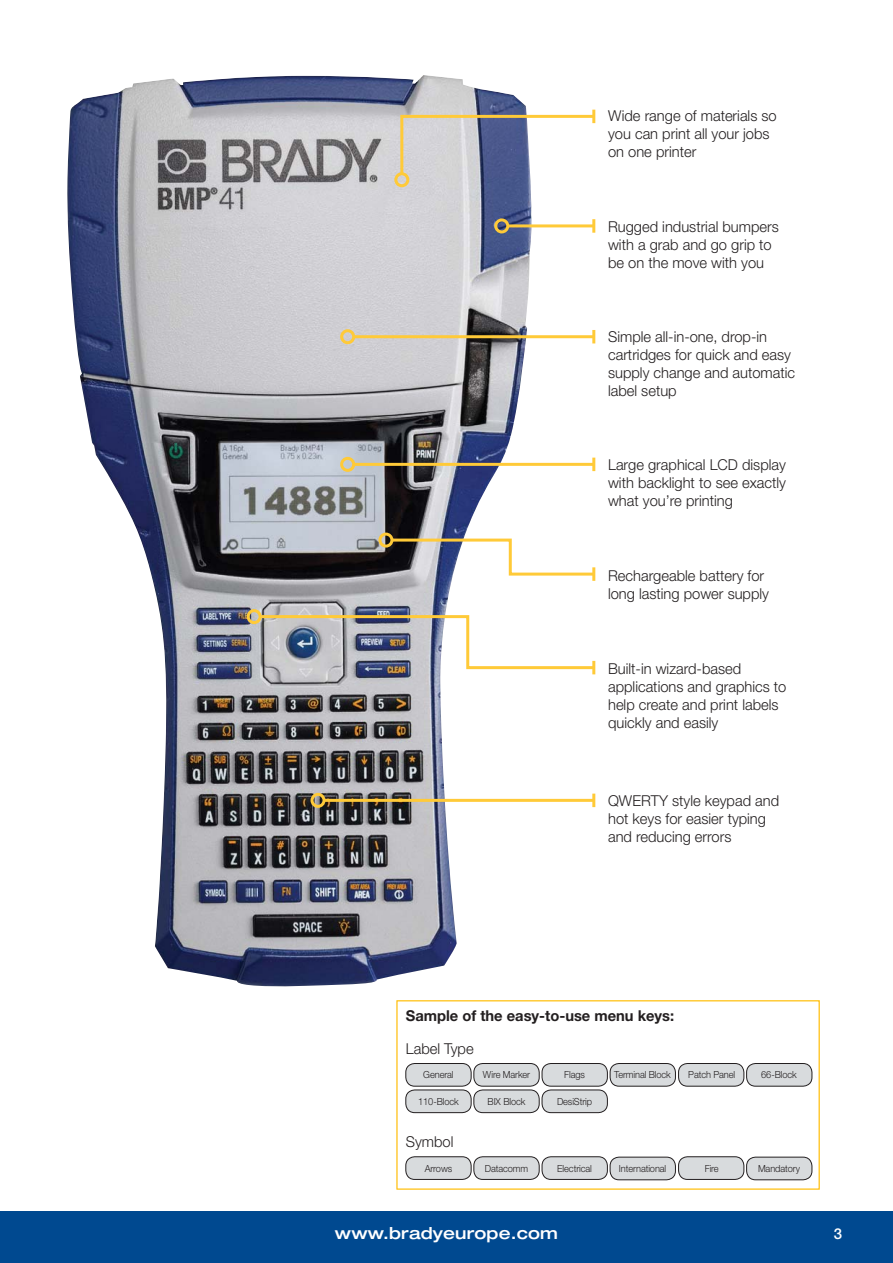
<style>
.page{position:relative;width:893px;height:1263px;background:#fff}
.page>*{position:absolute;margin:0;border:0;box-sizing:border-box;transform-origin:0 0}
.t1{font:500 expanded 16.5px "Helvetica Neue LT Pro";letter-spacing:.01em;color:#fff}
.t2{font:300 15px/18px "Helvetica Neue LT Pro";color:#231f20}
.t3{font:700 15px "Helvetica Neue LT Pro";color:#231f20}
.t4{font:500 15px "Helvetica Neue LT Pro";color:#fff}
.t5{font:300 9.75px "Helvetica Neue LT Pro";letter-spacing:-.01em;color:#231f20;scale:.95 1}
</style>
<div class="page">
<div style="left:0;top:1212px;width:893px;height:51px;background:#004990"></div>
<img style="left:67px;top:75px;width:465px;height:912px">
<hr style="left:508px;top:224px;width:86px;height:3px;background:#ffca38">
<div style="left:494px;top:218px;width:15px;height:15px;border:3px solid #ffca38;border-radius:50%"></div>
<hr style="left:592px;top:219px;width:3px;height:14px;background:#ffca38">
<hr style="left:354px;top:335px;width:240px;height:3px;background:#ffca38">
<svg style="left:592px;top:330px;width:3px;height:13px"></svg>
<div style="left:340px;top:329px;width:15px;height:15px;border:3px solid #ffca38;border-radius:50%"></div>
<hr style="left:324px;top:799px;width:270px;height:3px;background:#ffca38">
<div style="left:310px;top:793px;width:15px;height:15px;border:3px solid #ffca38;border-radius:50%"></div>
<svg style="left:592px;top:794px;width:3px;height:13px"></svg>
<div style="left:247px;top:609px;width:15px;height:15px;border:3px solid #ffca38;border-radius:50%"></div>
<svg style="left:257px;top:614px;width:339px;height:60px"></svg>
<svg style="left:389px;top:537px;width:207px;height:40px"></svg>
<div style="left:378px;top:533px;width:15px;height:15px;border:3px solid #ffca38;border-radius:50%"></div>
<hr style="left:592px;top:567px;width:3px;height:14px;background:#ffca38">
<svg style="left:399px;top:110px;width:197px;height:67px"></svg>
<div style="left:394px;top:172px;width:15px;height:15px;border:3px solid #ffca38;border-radius:50%"></div>
<div style="left:406px;top:1064px;width:65px;height:22px;background:#d8dbdd;border-radius:9px"></div>
<div style="left:405px;top:1063px;width:66px;height:24px;border:1px solid #231f20;border-radius:9px"></div>
<div style="left:406px;top:1090px;width:65px;height:23px;background:#d8dbdd;border-radius:9px"></div>
<div style="left:405px;top:1090px;width:66px;height:23px;border:1px solid #231f20;border-radius:9px"></div>
<div style="left:542px;top:1064px;width:65px;height:22px;background:#d8dbdd;border-radius:9px"></div>
<div style="left:542px;top:1063px;width:66px;height:24px;border:1px solid #231f20;border-radius:9px"></div>
<div style="left:542px;top:1090px;width:65px;height:23px;background:#d8dbdd;border-radius:9px"></div>
<div style="left:542px;top:1090px;width:66px;height:23px;border:1px solid #231f20;border-radius:9px"></div>
<div style="left:678px;top:1064px;width:66px;height:22px;background:#d8dbdd;border-radius:9px"></div>
<div style="left:678px;top:1063px;width:66px;height:24px;border:1px solid #231f20;border-radius:9px"></div>
<div style="left:474px;top:1064px;width:65px;height:22px;background:#d8dbdd;border-radius:9px"></div>
<div style="left:473px;top:1063px;width:66px;height:24px;border:1px solid #231f20;border-radius:9px"></div>
<div style="left:474px;top:1090px;width:65px;height:23px;background:#d8dbdd;border-radius:9px"></div>
<div style="left:473px;top:1090px;width:66px;height:23px;border:1px solid #231f20;border-radius:9px"></div>
<div style="left:610px;top:1064px;width:65px;height:22px;background:#d8dbdd;border-radius:9px"></div>
<div style="left:610px;top:1063px;width:66px;height:24px;border:1px solid #231f20;border-radius:9px"></div>
<div style="left:746px;top:1064px;width:66px;height:22px;background:#d8dbdd;border-radius:9px"></div>
<div style="left:746px;top:1063px;width:66px;height:24px;border:1px solid #231f20;border-radius:9px"></div>
<div style="left:406px;top:1157px;width:65px;height:22px;background:#d8dbdd;border-radius:9px"></div>
<div style="left:405px;top:1156px;width:66px;height:24px;border:1px solid #231f20;border-radius:9px"></div>
<div style="left:542px;top:1157px;width:65px;height:22px;background:#d8dbdd;border-radius:9px"></div>
<div style="left:542px;top:1156px;width:66px;height:24px;border:1px solid #231f20;border-radius:9px"></div>
<div style="left:678px;top:1157px;width:66px;height:22px;background:#d8dbdd;border-radius:9px"></div>
<div style="left:678px;top:1156px;width:66px;height:24px;border:1px solid #231f20;border-radius:9px"></div>
<div style="left:474px;top:1157px;width:65px;height:22px;background:#d8dbdd;border-radius:9px"></div>
<div style="left:473px;top:1156px;width:66px;height:24px;border:1px solid #231f20;border-radius:9px"></div>
<div style="left:610px;top:1157px;width:65px;height:23px;background:#d8dbdd;border-radius:9px"></div>
<div style="left:610px;top:1157px;width:66px;height:23px;border:1px solid #231f20;border-radius:9px"></div>
<div style="left:746px;top:1157px;width:66px;height:23px;background:#d8dbdd;border-radius:9px"></div>
<div style="left:746px;top:1157px;width:66px;height:23px;border:1px solid #231f20;border-radius:9px"></div>
<div style="left:396px;top:1000px;width:424px;height:190px;border:2px solid #ffca38"></div>
<hr style="left:354px;top:463px;width:240px;height:3px;background:#ffca38">
<svg style="left:592px;top:458px;width:3px;height:13px"></svg>
<div style="left:340px;top:457px;width:15px;height:15px;border:3px solid #ffca38;border-radius:50%"></div>
<p class="t2" style="left:608px;top:108px;width:170px">Wide range of materials so you can print all your jobs on one printer</p>
<p class="t2" style="left:608px;top:219px;width:172px">Rugged industrial bumpers with a grab and go grip to be on the move with you</p>
<p class="t2" style="left:608px;top:329px;width:189px">Simple all-in-one, drop-in cartridges for quick and easy supply change and automatic label setup</p>
<p class="t2" style="left:608px;top:457px;width:179px;text-align:justify">Large graphical LCD display with backlight to see exactly what you’re printing</p>
<p class="t2" style="left:608px;top:568px;width:162px">Rechargeable battery for long lasting power supply</p>
<p class="t2" style="left:608px;top:661px;width:180px">Built-in wizard-based applications and graphics to help create and print labels quickly and easily</p>
<p class="t2" style="left:608px;top:793px;width:173px">QWERTY style keypad and hot keys for easier typing and reducing errors</p>
<p class="t3" style="left:406px;top:1011px;width:270px">Sample of the easy-to-use menu keys:</p>
<p class="t2" style="left:406px;top:1041px;width:69px">Label Type</p>
<p class="t5" style="left:483px;top:1071px;width:51px">Wire Marker</p>
<p class="t5" style="left:614px;top:1071px;width:61px">Terminal Block</p>
<p class="t5" style="left:688px;top:1071px;width:51px">Patch Panel</p>
<p class="t5" style="left:761px;top:1071px;width:39px">66-Block</p>
<p class="t5" style="left:488px;top:1098px;width:41px">BIX Block</p>
<p class="t5" style="left:423px;top:1071px;width:33px">General</p>
<p class="t5" style="left:418px;top:1098px;width:44px">110-Block</p>
<p class="t2" style="left:406px;top:1134px;width:49px">Symbol</p>
<p class="t5" style="left:425px;top:1165px;width:30px">Arrows</p>
<p class="t5" style="left:485px;top:1165px;width:47px">Datacomm</p>
<p class="t5" style="left:557px;top:1165px;width:38px">Electrical</p>
<p class="t5" style="left:619px;top:1165px;width:51px">International</p>
<p class="t5" style="left:705px;top:1165px;width:16px">Fire</p>
<p class="t5" style="left:758px;top:1165px;width:46px">Mandatory</p>
<p class="t5" style="left:564px;top:1071px;width:23px">Flags</p>
<p class="t5" style="left:557px;top:1098px;width:38px">DesiStrip</p>
<p class="t1" style="left:335px;top:1224px;width:224px">www.bradyeurope.com</p>
<p class="t4" style="left:834px;top:1225px;width:10px">3</p>
</div>
